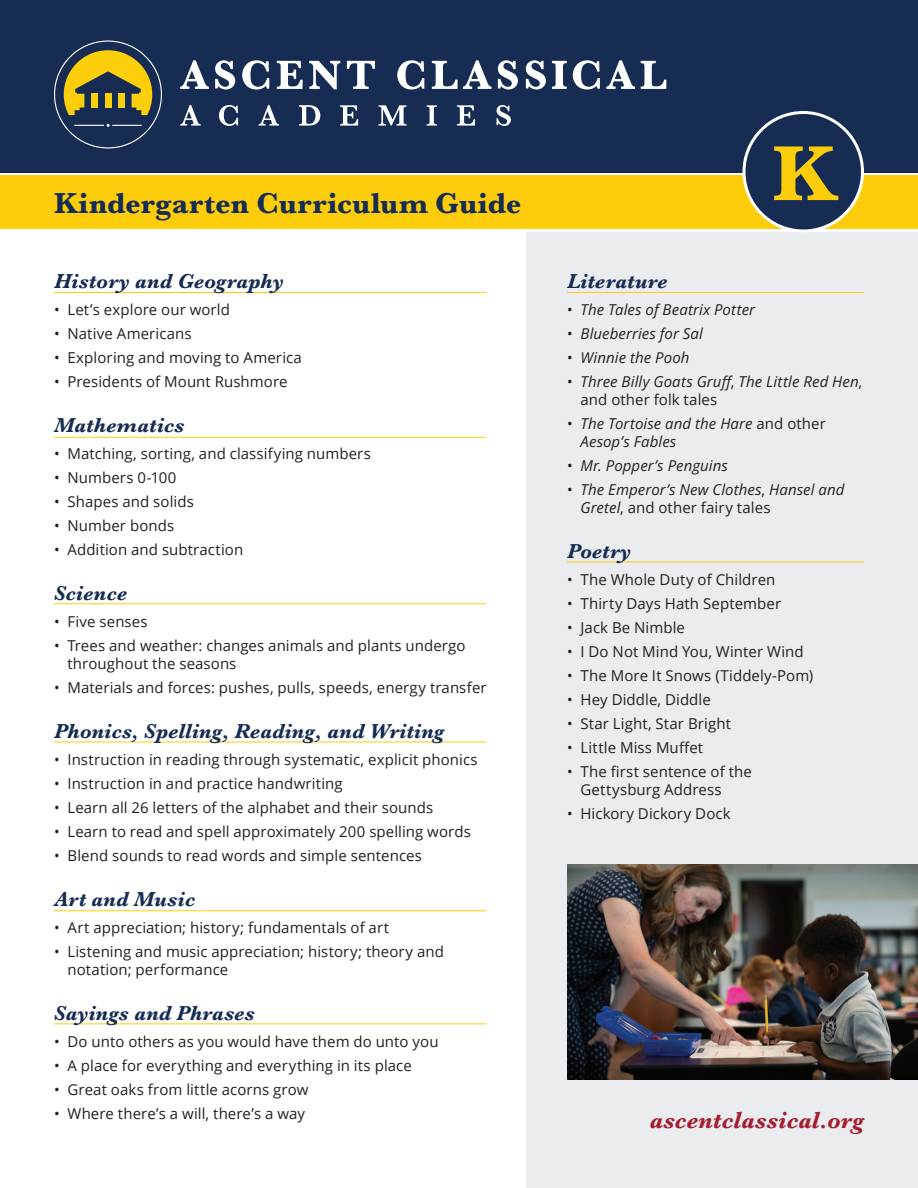
<style>
.page{position:relative;width:918px;height:1188px;background:#fff}
.page>*{position:absolute;margin:0;border:0;box-sizing:border-box;transform-origin:0 0}
.t1{font:700 81px "Baskerville";color:#fdcd0b}
.t2{font:700 30px "Baskerville";letter-spacing:.01em;color:#162c53}
.t3{font:italic 700 24px "Baskerville";letter-spacing:.005em;color:#a51d2e}
.t4{font:italic 700 21px "Baskerville";letter-spacing:.005em;color:#162c53}
.t5{font:15px/18px "Open Sans";letter-spacing:.005em;color:#231f20}
.t6{font:italic 15px/18px "Open Sans";letter-spacing:.005em;color:#231f20}
.s1{font-style:normal}
</style>
<div class="page">
<div style="left:526px;top:232px;width:392px;height:956px;background:#eaecef"></div>
<div style="left:0;top:0;width:918px;height:172px;background:#162c53"></div>
<img style="left:567px;top:864px;width:351px;height:216px">
<div style="left:0;top:176px;width:918px;height:54px;background:#fdcd0b"></div>
<svg style="left:180px;top:60px;width:29px;height:29px"></svg>
<svg style="left:215px;top:60px;width:20px;height:30px"></svg>
<svg style="left:242px;top:60px;width:27px;height:30px"></svg>
<svg style="left:277px;top:61px;width:26px;height:28px"></svg>
<svg style="left:309px;top:61px;width:31px;height:28px"></svg>
<svg style="left:347px;top:61px;width:28px;height:28px"></svg>
<svg style="left:397px;top:60px;width:27px;height:30px"></svg>
<svg style="left:432px;top:60px;width:60px;height:29px"></svg>
<svg style="left:498px;top:60px;width:20px;height:30px"></svg>
<svg style="left:526px;top:60px;width:20px;height:30px"></svg>
<svg style="left:552px;top:61px;width:15px;height:28px"></svg>
<svg style="left:573px;top:60px;width:27px;height:30px"></svg>
<svg style="left:606px;top:60px;width:29px;height:29px"></svg>
<svg style="left:641px;top:61px;width:25px;height:28px"></svg>
<svg style="left:180px;top:105px;width:21px;height:21px"></svg>
<svg style="left:219px;top:105px;width:19px;height:21px"></svg>
<svg style="left:259px;top:105px;width:20px;height:21px"></svg>
<svg style="left:299px;top:105px;width:21px;height:21px"></svg>
<svg style="left:340px;top:105px;width:18px;height:21px"></svg>
<svg style="left:378px;top:105px;width:29px;height:21px"></svg>
<svg style="left:427px;top:105px;width:10px;height:21px"></svg>
<svg style="left:457px;top:105px;width:18px;height:21px"></svg>
<svg style="left:497px;top:105px;width:14px;height:21px"></svg>
<svg style="left:54px;top:40px;width:108px;height:108px"></svg>
<hr style="left:54px;top:292px;width:432px;height:1px;background:#fdcd0b">
<hr style="left:567px;top:292px;width:297px;height:1px;background:#fdcd0b">
<hr style="left:567px;top:562px;width:297px;height:1px;background:#fdcd0b">
<hr style="left:54px;top:437px;width:432px;height:1px;background:#fdcd0b">
<hr style="left:54px;top:742px;width:432px;height:1px;background:#fdcd0b">
<hr style="left:54px;top:603px;width:432px;height:1px;background:#fdcd0b">
<hr style="left:54px;top:910px;width:432px;height:1px;background:#fdcd0b">
<hr style="left:54px;top:1023px;width:432px;height:1px;background:#fdcd0b">
<div style="left:744px;top:112px;width:118px;height:119px;background:#162c53;border-radius:50%"></div>
<div style="left:742px;top:111px;width:122px;height:121px;border:3px solid #fff;border-radius:50%"></div>
<h2 class="t2" style="left:54px;top:182px;width:469px">Kindergarten Curriculum Guide</h2>
<h3 class="t4" style="left:54px;top:267px;width:231px">History and Geography</h3>
<p class="t5" style="left:54px;top:301px;width:178px">• Let’s explore our world</p>
<p class="t5" style="left:54px;top:325px;width:139px">• Native Americans</p>
<p class="t5" style="left:54px;top:349px;width:249px">• Exploring and moving to America</p>
<p class="t5" style="left:54px;top:373px;width:235px">• Presidents of Mount Rushmore</p>
<h3 class="t4" style="left:54px;top:411px;width:132px">Mathematics</h3>
<p class="t5" style="left:54px;top:445px;width:318px">• Matching, sorting, and classifying numbers</p>
<p class="t5" style="left:54px;top:469px;width:124px">• Numbers 0-100</p>
<p class="t5" style="left:54px;top:493px;width:141px">• Shapes and solids</p>
<p class="t5" style="left:54px;top:517px;width:122px">• Number bonds</p>
<p class="t5" style="left:54px;top:541px;width:191px">• Addition and subtraction</p>
<h3 class="t4" style="left:54px;top:579px;width:75px">Science</h3>
<p class="t5" style="left:54px;top:613px;width:95px">• Five senses</p>
<p class="t5" style="left:68px;top:637px;width:399px;text-indent:-14px">• Trees and weather: changes animals and plants undergo throughout the seasons</p>
<p class="t5" style="left:54px;top:679px;width:434px">• Materials and forces: pushes, pulls, speeds, energy transfer</p>
<h3 class="t4" style="left:54px;top:717px;width:392px">Phonics, Spelling, Reading, and Writing</h3>
<p class="t5" style="left:54px;top:751px;width:425px">• Instruction in reading through systematic, explicit phonics</p>
<p class="t5" style="left:54px;top:775px;width:290px">• Instruction in and practice handwriting</p>
<p class="t5" style="left:54px;top:799px;width:381px">• Learn all 26 letters of the alphabet and their sounds</p>
<p class="t5" style="left:54px;top:823px;width:418px">• Learn to read and spell approximately 200 spelling words</p>
<p class="t5" style="left:54px;top:847px;width:369px">• Blend sounds to read words and simple sentences</p>
<h3 class="t4" style="left:54px;top:885px;width:143px">Art and Music</h3>
<p class="t5" style="left:54px;top:919px;width:337px">• Art appreciation; history; fundamentals of art</p>
<p class="t5" style="left:68px;top:943px;width:378px;text-indent:-14px">• Listening and music appreciation; history; theory and notation; performance</p>
<h3 class="t4" style="left:54px;top:999px;width:202px">Sayings and Phrases</h3>
<p class="t5" style="left:54px;top:1033px;width:386px">• Do unto others as you would have them do unto you</p>
<p class="t5" style="left:54px;top:1057px;width:359px">• A place for everything and everything in its place</p>
<p class="t5" style="left:54px;top:1081px;width:256px">• Great oaks from little acorns grow</p>
<p class="t5" style="left:54px;top:1105px;width:253px">• Where there’s a will, there’s a way</p>
<h1 class="t1" style="left:772px;top:117px;width:63px">K</h1>
<h3 class="t4" style="left:567px;top:267px;width:102px">Literature</h3>
<p class="t6" style="left:567px;top:301px;width:190px"><span class="s1">•</span> The Tales of Beatrix Potter</p>
<p class="t6" style="left:567px;top:325px;width:137px"><span class="s1">•</span> Blueberries for Sal</p>
<p class="t6" style="left:567px;top:349px;width:124px"><span class="s1">•</span> Winnie the Pooh</p>
<p class="t6" style="left:580px;top:373px;width:283px;text-indent:-14px"><span class="s1">•</span> Three Billy Goats Gruff<span class="s1">,</span> The Little Red Hen<span class="s1">, and other folk tales</span></p>
<p class="t6" style="left:580px;top:415px;width:247px;text-indent:-13px"><span class="s1">•</span> The Tortoise and the Hare <span class="s1">and other<br></span>Aesop’s Fables</p>
<p class="t6" style="left:567px;top:457px;width:162px"><span class="s1">•</span> Mr. Popper’s Penguins</p>
<p class="t6" style="left:580px;top:481px;width:266px;text-indent:-13px"><span class="s1">•</span> The Emperor’s New Clothes<span class="s1">,</span> Hansel and<br>Gretel<span class="s1">, and other fairy tales</span></p>
<h3 class="t4" style="left:567px;top:537px;width:66px">Poetry</h3>
<p class="t5" style="left:567px;top:571px;width:210px">• The Whole Duty of Children</p>
<p class="t5" style="left:567px;top:595px;width:216px">• Thirty Days Hath September</p>
<p class="t5" style="left:567px;top:619px;width:120px">• Jack Be Nimble</p>
<p class="t5" style="left:567px;top:643px;width:238px">• I Do Not Mind You, Winter Wind</p>
<p class="t5" style="left:567px;top:667px;width:248px">• The More It Snows (Tiddely-Pom)</p>
<p class="t5" style="left:567px;top:691px;width:145px">• Hey Diddle, Diddle</p>
<p class="t5" style="left:567px;top:715px;width:166px">• Star Light, Star Bright</p>
<p class="t5" style="left:567px;top:739px;width:138px">• Little Miss Muffet</p>
<p class="t5" style="left:580px;top:763px;width:173px;text-indent:-14px">• The first sentence of the<br>Gettysburg Address</p>
<p class="t5" style="left:567px;top:805px;width:165px">• Hickory Dickory Dock</p>
<h3 class="t3" style="left:649px;top:1104px;width:216px">ascentclassical.org</h3>
</div>
